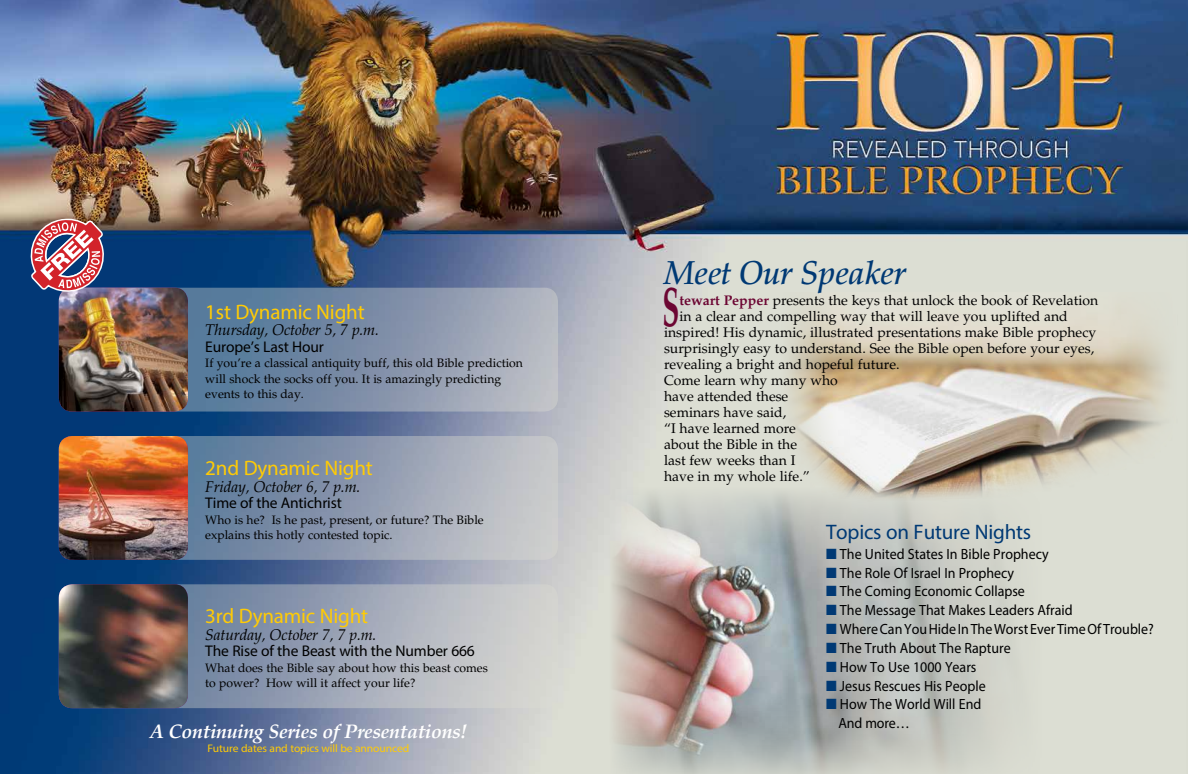
<style>
.page{position:relative;width:1188px;height:774px;background:#fff}
.page>*{position:absolute;margin:0;border:0;box-sizing:border-box;transform-origin:0 0}
.t1{font:700 55.5px "Palatino";color:#6c0633;scale:.5 1}
.t2{font:italic 500 33px "Palatino";letter-spacing:-.01em;color:#003974}
.t3{font:21px "Myriad Pro";letter-spacing:-.01em;color:#ffcb05}
.t4{font:21px "Myriad Pro";letter-spacing:-.01em;color:#003974}
.t5{font:italic 700 19.7px "Palatino";letter-spacing:-.02em;color:#fff}
.t6{font:15.5px "Myriad Pro";letter-spacing:-.01em;color:#000}
.t7{font:italic 15.5px "Palatino";letter-spacing:-.01em;color:#000}
.t8{font:14.8px/18.8px "Myriad Pro";color:#000;scale:.94 1}
.t9{font:14px "Palatino";color:#000}
.t10{font:12.2px/15.5px "Palatino";color:#000}
.t11{font:11px "Myriad Pro";letter-spacing:-.01em;color:#ffcb05;scale:1.05 1}
.s1{font-weight:700;color:#6c0633}
.s2{color:#003974}
</style>
<div class="page">
<img style="left:0;top:0;width:1188px;height:774px">
<svg style="left:59px;top:288px;width:499px;height:124px"></svg>
<svg style="left:59px;top:436px;width:499px;height:124px"></svg>
<svg style="left:59px;top:584px;width:499px;height:124px"></svg>
<img style="left:59px;top:288px;width:129px;height:124px">
<img style="left:59px;top:436px;width:129px;height:124px">
<img style="left:59px;top:584px;width:129px;height:124px">
<svg style="left:29px;top:218px;width:77px;height:74px"></svg>
<img style="left:775px;top:293px;width:407px;height:209px">
<img style="left:610px;top:487px;width:489px;height:287px">
<h3 class="t3" style="left:205px;top:299px;width:161px">1st Dynamic Night</h3>
<p class="t7" style="left:205px;top:321px;width:175px">Thursday, October 5, 7 p.m.</p>
<p class="t6" style="left:205px;top:337px;width:120px">Europe’s Last Hour</p>
<p class="t10" style="left:205px;top:356px;width:319px">If you’re a classical antiquity buff, this old Bible prediction will shock the socks off you. It is amazingly predicting events to this day.</p>
<h3 class="t3" style="left:205px;top:455px;width:169px">2nd Dynamic Night</h3>
<p class="t7" style="left:205px;top:478px;width:157px">Friday, October 6, 7 p.m.</p>
<p class="t6" style="left:205px;top:494px;width:138px">Time of the Antichrist</p>
<p class="t10" style="left:205px;top:512px;width:280px">Who is he? Is he past, present, or future? The Bible explains this hotly contested topic.</p>
<h3 class="t3" style="left:205px;top:603px;width:164px">3rd Dynamic Night</h3>
<p class="t7" style="left:205px;top:625px;width:173px">Saturday, October 7, 7 p.m.</p>
<p class="t6" style="left:205px;top:641px;width:271px">The Rise of the Beast with the Number 666</p>
<p class="t10" style="left:205px;top:660px;width:284px">What does the Bible say about how this beast comes to power? How will it affect your life?</p>
<h3 class="t5" style="left:150px;top:719px;width:319px">A Continuing Series of Presentations!</h3>
<p class="t11" style="left:207px;top:742px;width:194px">Future dates and topics will be announced</p>
<h2 class="t2" style="left:664px;top:253px;width:243px">Meet Our Speaker</h2>
<h1 class="t1" style="left:662px;top:275px;width:35px">S</h1>
<p class="t9" style="left:679px;top:292px;width:420px"><span class="s1">tewart Pepper</span> presents the keys that unlock the book of Revelation</p>
<p class="t9" style="left:679px;top:308px;width:390px">in a clear and compelling way that will leave you uplifted and</p>
<p class="t9" style="left:664px;top:324px;width:434px">inspired! His dynamic, illustrated presentations make Bible prophecy</p>
<p class="t9" style="left:664px;top:340px;width:432px">surprisingly easy to understand. See the Bible open before your eyes,</p>
<p class="t9" style="left:664px;top:356px;width:237px">revealing a bright and hopeful future.</p>
<p class="t9" style="left:664px;top:372px;width:175px">Come learn why many who</p>
<p class="t9" style="left:664px;top:388px;width:126px">have attended these</p>
<p class="t9" style="left:664px;top:404px;width:124px">seminars have said,</p>
<p class="t9" style="left:664px;top:420px;width:133px">“I have learned more</p>
<p class="t9" style="left:664px;top:436px;width:134px">about the Bible in the</p>
<p class="t9" style="left:664px;top:452px;width:133px">last few weeks than I</p>
<p class="t9" style="left:664px;top:468px;width:147px">have in my whole life.”</p>
<h3 class="t4" style="left:826px;top:519px;width:207px">Topics on Future Nights</h3>
<p class="t8" style="left:826px;top:544px;width:238px"><span class="s2">■</span> The United States In Bible Prophecy</p>
<p class="t8" style="left:826px;top:563px;width:202px"><span class="s2">■</span> The Role Of Israel In Prophecy</p>
<p class="t8" style="left:826px;top:582px;width:213px"><span class="s2">■</span> The Coming Economic Collapse</p>
<p class="t8" style="left:826px;top:601px;width:264px"><span class="s2">■</span> The Message That Makes Leaders Afraid</p>
<p class="t8" style="left:826px;top:620px;width:350px"><span class="s2">■</span> Where Can You Hide In The Worst Ever Time Of Trouble?</p>
<p class="t8" style="left:826px;top:638px;width:198px"><span class="s2">■</span> The Truth About The Rapture</p>
<p class="t8" style="left:826px;top:657px;width:162px"><span class="s2">■</span> How To Use 1000 Years</p>
<p class="t8" style="left:826px;top:676px;width:171px"><span class="s2">■</span> Jesus Rescues His People</p>
<p class="t8" style="left:839px;top:695px;width:153px;text-indent:-12px"><span class="s2">■</span> How The World Will End<br>And more…</p>
</div>
